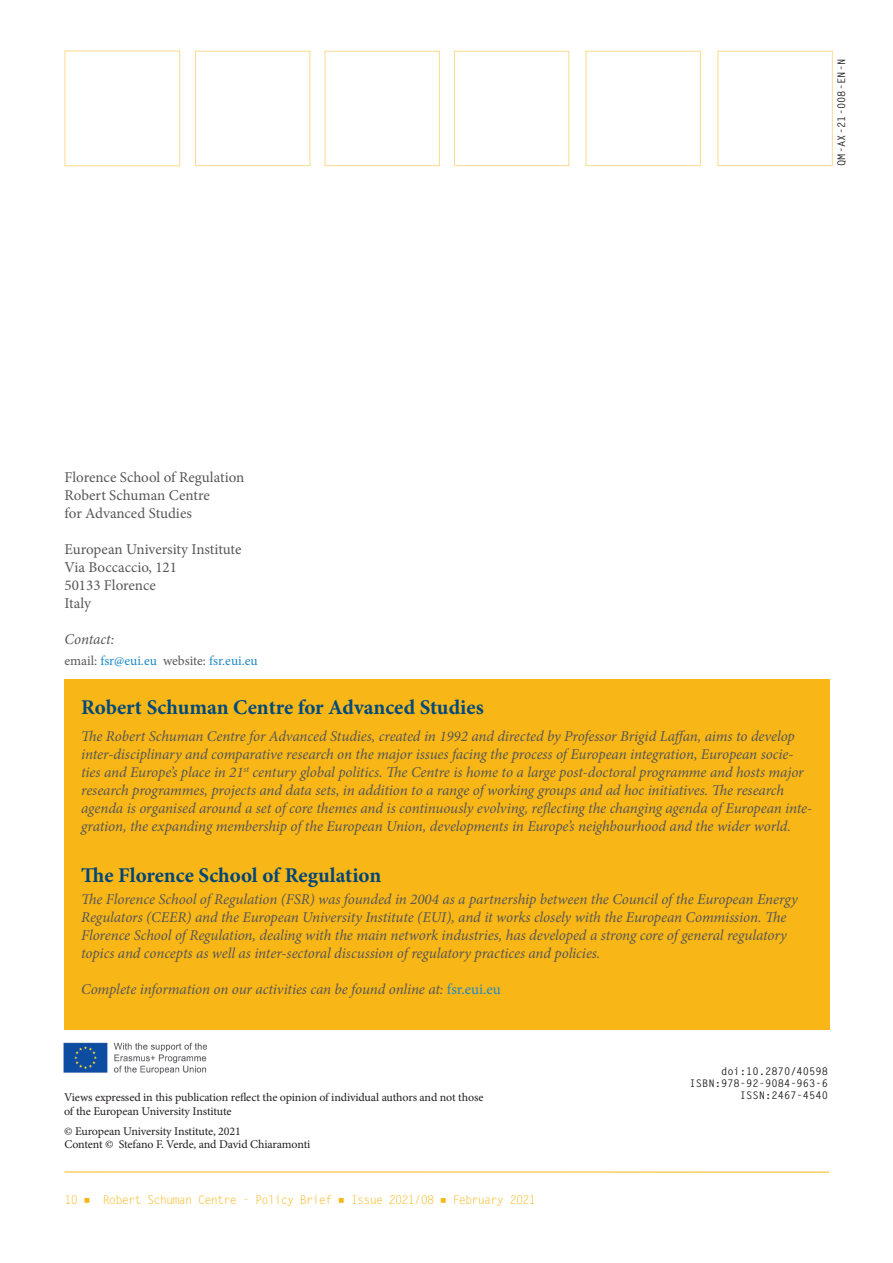
<style>
.page{position:relative;width:893px;height:1263px;background:#fff}
.page>*{position:absolute;margin:0;border:0;box-sizing:border-box;transform-origin:0 0}
.t1{font:700 21px "Minion Pro";color:#00497b}
.t2{font:700 21px "Minion Pro";color:#004578}
.t3{font:italic 15px/18px "Minion Pro";letter-spacing:-.01em;color:#575756}
.t4{font:15px/18px "Minion Pro";color:#575756}
.t5{font:13.5px "Minion Pro";color:#1d89c8}
.t6{font:12px "Letter Gothic Std";letter-spacing:-.07em;color:#f8b617}
.t7{font:11.85px "Minion Pro";letter-spacing:-.015em;color:#231f20}
.t8{font:11.7px/14.4px "Minion Pro";letter-spacing:-.015em;color:#231f20}
.t9{font:700 10.5px/12px "Letter Gothic Std";color:#231f20;text-align:right}
.s1{color:#575756}
.s2{font-style:normal;color:#1d89c8}
.s3{font-size:11.7px}
</style>
<div class="page">
<hr style="left:64px;top:1172px;width:765px;height:1px;background:#f8b617">
<div style="left:64px;top:679px;width:765px;height:350px;background:#f8b617"></div>
<img style="left:63px;top:1042px;width:144px;height:33px">
<p class="t9" style="left:835px;top:166px;width:109px;rotate:-90deg">QM-AX-21-008-EN-N</p>
<p class="t4" style="left:65px;top:468px;width:181px">Florence School of Regulation<br>Robert Schuman Centre<br>for Advanced Studies</p>
<p class="t4" style="left:65px;top:540px;width:178px">European University Institute<br>Via Boccaccio, 121<br>50133 Florence<br>Italy</p>
<p class="t3" style="left:65px;top:630px;width:51px">Contact:</p>
<p class="t5" style="left:65px;top:651px;width:195px"><span class="s1">email:</span> fsr@eui.eu <span class="s1">website:</span> fsr.eui.eu</p>
<h1 class="t1" style="left:81px;top:692px;width:404px">Robert Schuman Centre for Advanced Studies</h1>
<p class="t3" style="left:81px;top:727px;width:732px">The Robert Schuman Centre for Advanced Studies, created in 1992 and directed by Professor Brigid Laffan, aims to develop inter-disciplinary and comparative research on the major issues facing the process of European integration, European socie&shy;ties and Europe’s place in 21<sup>st</sup> century global politics. The Centre is home to a large post-doctoral programme and hosts major research programmes, projects and data sets, in addition to a range of working groups and ad hoc initiatives. The research agenda is organised around a set of core themes and is continuously evolving, reflecting the changing agenda of European inte&shy;gration, the expanding membership of the European Union, developments in Europe’s neighbourhood and the wider world.</p>
<h1 class="t2" style="left:81px;top:860px;width:302px">The Florence School of Regulation</h1>
<p class="t3" style="left:81px;top:890px;width:718px">The Florence School of Regulation (FSR) was founded in 2004 as a partnership between the Council of the European Energy Regulators (CEER) and the European University Institute (EUI), and it works closely with the European Commission. The Florence School of Regulation, dealing with the main network industries, has developed a strong core of general regulatory topics and concepts as well as inter-sectoral discussion of regulatory practices and policies.</p>
<p class="t3" style="left:81px;top:980px;width:421px">Complete information on our activities can be found online at: <span class="s2">fsr.eui.eu</span></p>
<p class="t8" style="left:64px;top:1090px;width:421px">Views expressed in this publication reflect the opinion of individual authors and not those of the European University Institute</p>
<p class="t8" style="left:64px;top:1124px;width:178px">© European University Institute, 2021</p>
<p class="t7" style="left:64px;top:1136px;width:248px">Content <span class="s3">©</span> Stefano F. Verde, and David Chiaramonti</p>
<p class="t6" style="left:64px;top:1193px;width:473px">10 ■ Robert Schuman Centre - Policy Brief ■ Issue 2021/08 ■ February 2021</p>
<p class="t9" style="left:689px;top:1066px;width:140px">doi:10.2870/40598<br>ISBN:978-92-9084-963-6<br>ISSN:2467-4540</p>
</div>
